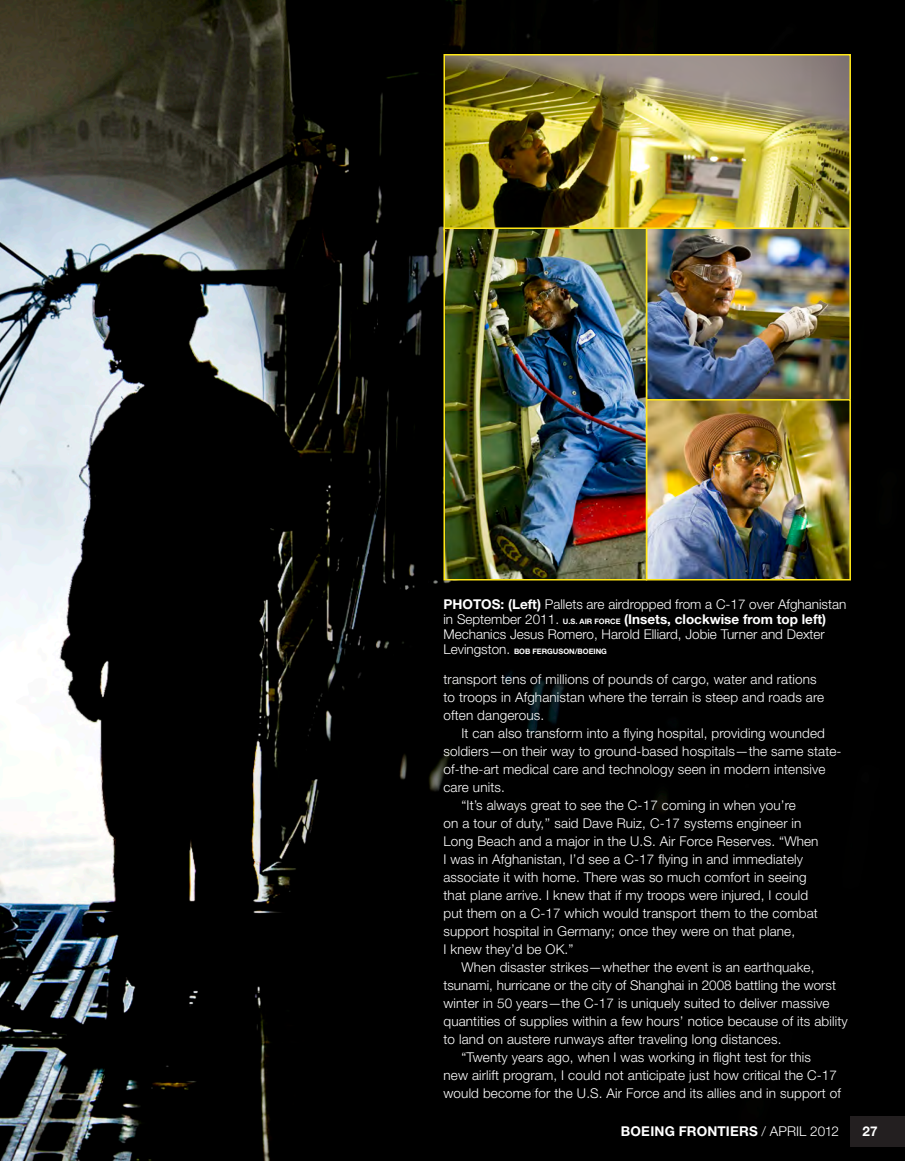
<style>
.page{position:relative;width:905px;height:1161px;background:#fff}
.page>*{position:absolute;margin:0;border:0;box-sizing:border-box;transform-origin:0 0}
.Body_copy{font:300 13.5px/18px "Helvetica Neue LT Std";letter-spacing:.01em;color:#fff}
.Body_copy-2{font:700 13.5px "Helvetica Neue LT Std";letter-spacing:.015em;color:#fff}
.t1{font:700 7.5px "Helvetica Neue LT Std";color:#fff}
.s1{font-weight:700}
.s2{font-weight:700;font-size:7.5px}
.s3{font-weight:300;font-size:13.5px}
.s4{color:#231f20}
.s5{font-weight:300}
</style>
<div class="page">
<img style="left:0;top:0;width:904px;height:1161px">
<img style="left:446px;top:57px;width:401px;height:170px">
<div style="left:443px;top:54px;width:407px;height:176px;border:2px solid #ffe616"></div>
<img style="left:648px;top:231px;width:199px;height:168px">
<div style="left:645px;top:228px;width:205px;height:176px;border:2px solid #ffe616"></div>
<img style="left:648px;top:402px;width:199px;height:175px">
<div style="left:645px;top:399px;width:205px;height:181px;border:2px solid #ffe616"></div>
<div style="left:850px;top:1116px;width:54px;height:31px;background:#231f20"></div>
<img style="left:446px;top:231px;width:198px;height:346px">
<div style="left:443px;top:228px;width:204px;height:352px;border:2px solid #ffe616"></div>
<p class="Body_copy" style="left:443px;top:597px;width:404px;line-height:15px"><span class="s1">PHOTOS: (Left)</span> Pallets are airdropped from a C-17 over Afghanistan in September 2011. <span class="s2">U.S. AIR FORCE</span> <span class="s1">(Insets, clockwise from top left)<br></span>Mechanics Jesus Romero, Harold Elliard, Jobie Turner and Dexter</p>
<p class="t1" style="left:443px;top:647px;width:165px"><span class="s3">Levingston.</span> BOB FERGUSON/BOEING</p>
<p class="Body_copy" style="left:443px;top:670px;width:382px">transport tens of millions of pounds of cargo, water and rations to troops in Afghanistan where the terrain is steep and roads are often dangerous.</p>
<p class="Body_copy" style="left:443px;top:724px;width:399px;text-indent:18px">It can also transform into a flying hospital, providing wounded soldiers—on their way to ground-based hospitals—the same state&shy;of-the-art medical care and technology seen in modern intensive care units.</p>
<p class="Body_copy" style="left:443px;top:796px;width:376px;text-indent:18px">“It’s always great to see the C-17 coming in when you’re<br>on a tour of duty,’’ said Dave Ruiz, C-17 systems engineer in Long Beach and a major in the U.S. Air Force Reserves. “When I was in Afghanistan, I’d see a C-17 flying in and immediately associate it with home. There was so much comfort in seeing that plane arrive. I knew that if my troops were injured, I could put them on a C-17 which would transport them to the combat support hospital in Germany; once they were on that plane,<br>I knew they’d be OK.”</p>
<p class="Body_copy" style="left:443px;top:958px;width:406px;text-indent:18px">When disaster strikes—whether the event is an earthquake, tsunami, hurricane or the city of Shanghai in 2008 battling the worst winter in 50 years—the C-17 is uniquely suited to deliver massive quantities of supplies within a few hours’ notice because of its ability to land on austere runways after traveling long distances.</p>
<p class="Body_copy" style="left:443px;top:1048px;width:399px;text-indent:18px">“Twenty years ago, when I was working in flight test for this<br>new airlift program, I could not anticipate just how critical the C-17 would become<span class="s4">f</span>for the U.S. Air Force and its allies and in support of</p>
<p class="Body_copy-2" style="left:621px;top:1123px;width:219px">BOEING FRONTIERS <span class="s5">/ APRIL 2012</span></p>
<p class="Body_copy-2" style="left:862px;top:1123px;width:17px">27</p>
</div>
